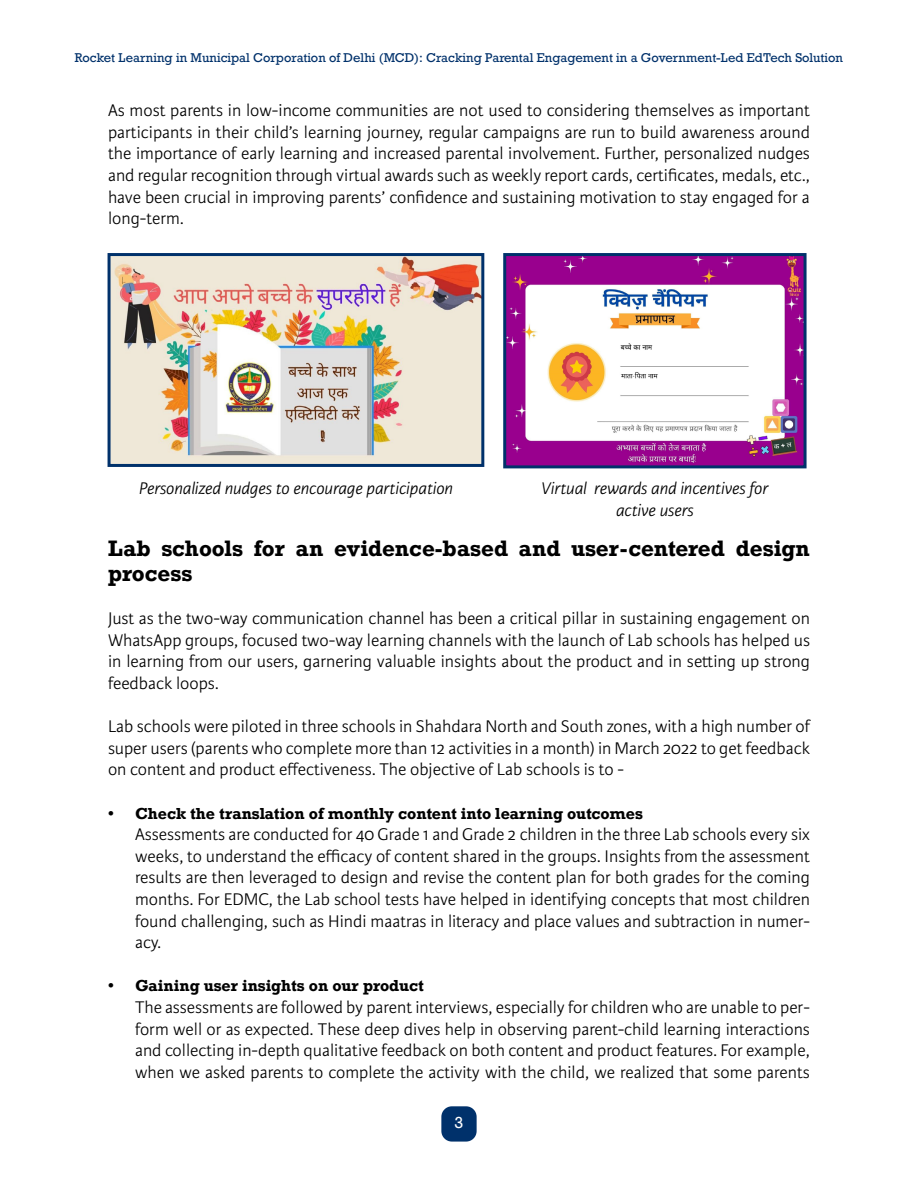
<style>
.page{position:relative;width:918px;height:1188px;background:#fff}
.page>*{position:absolute;margin:0;border:0;box-sizing:border-box;transform-origin:0 0}
.t1{font:700 21px/25.2px "Rockwell Nova";color:#000}
.t2{font:300 18px/21.6px "Karmina Sans";color:#000;text-align:justify}
.t3{font:italic 300 18px/21.6px "Karmina Sans";color:#000;text-align:center}
.t4{font:700 15px "Rockwell Nova";color:#000}
.t5{font:15px "Rockwell Nova";color:#fff}
.t6{font:12px "Rockwell Nova";color:#00316b}
</style>
<div class="page">
<div style="left:441px;top:1106px;width:36px;height:36px;background:#00316b;border-radius:10px"></div>
<img style="left:112px;top:257px;width:368px;height:206px">
<div style="left:108px;top:253px;width:376px;height:214px;border:3px solid #00316b"></div>
<img style="left:507px;top:257px;width:296px;height:207px">
<div style="left:503px;top:253px;width:304px;height:215px;border:3px solid #00316b"></div>
<p class="t6" style="left:75px;top:50px;width:770px">Rocket Learning in Municipal Corporation of Delhi (MCD): Cracking Parental Engagement in a Government-Led EdTech Solution</p>
<p class="t2" style="left:108px;top:100px;width:704px">As most parents in low-income communities are not used to considering themselves as important participants in their child’s learning journey, regular campaigns are run to build awareness around the importance of early learning and increased parental involvement. Further, personalized nudges and regular recognition through virtual awards such as weekly report cards, certificates, medals, etc., have been crucial in improving parents’ confidence and sustaining motivation to stay engaged for a long-term.</p>
<p class="t3" style="left:139px;top:478px;width:316px">Personalized nudges to encourage participation</p>
<p class="t3" style="left:541px;top:478px;width:229px">Virtual rewards and incentives for active users</p>
<p class="t1" style="left:108px;top:535px;width:704px">Lab schools for an evidence-based and user-centered design process</p>
<p class="t2" style="left:108px;top:608px;width:704px">Just as the two-way communication channel has been a critical pillar in sustaining engagement on WhatsApp groups, focused two-way learning channels with the launch of Lab schools has helped us in learning from our users, garnering valuable insights about the product and in setting up strong feedback loops.</p>
<p class="t2" style="left:108px;top:716px;width:704px">Lab schools were piloted in three schools in Shahdara North and South zones, with a high number of super users (parents who complete more than 12 activities in a month) in March 2022 to get feedback on content and product effectiveness. The objective of Lab schools is to -</p>
<p class="t4" style="left:108px;top:804px;width:537px">• Check the translation of monthly content into learning outcomes</p>
<p class="t2" style="left:135px;top:824px;width:677px">Assessments are conducted for 40 Grade 1 and Grade 2 children in the three Lab schools every six weeks, to understand the efficacy of content shared in the groups. Insights from the assessment results are then leveraged to design and revise the content plan for both grades for the coming months. For EDMC, the Lab school tests have helped in identifying concepts that most children found challenging, such as Hindi maatras in literacy and place values and subtraction in numer&shy;acy.</p>
<p class="t4" style="left:108px;top:976px;width:317px">• Gaining user insights on our product</p>
<p class="t2" style="left:135px;top:997px;width:676px">The assessments are followed by parent interviews, especially for children who are unable to per&shy;form well or as expected. These deep dives help in observing parent-child learning interactions and collecting in-depth qualitative feedback on both content and product features. For example, when we asked parents to complete the activity with the child, we realized that some parents</p>
<p class="t5" style="left:455px;top:1113px;width:10px">3</p>
</div>
